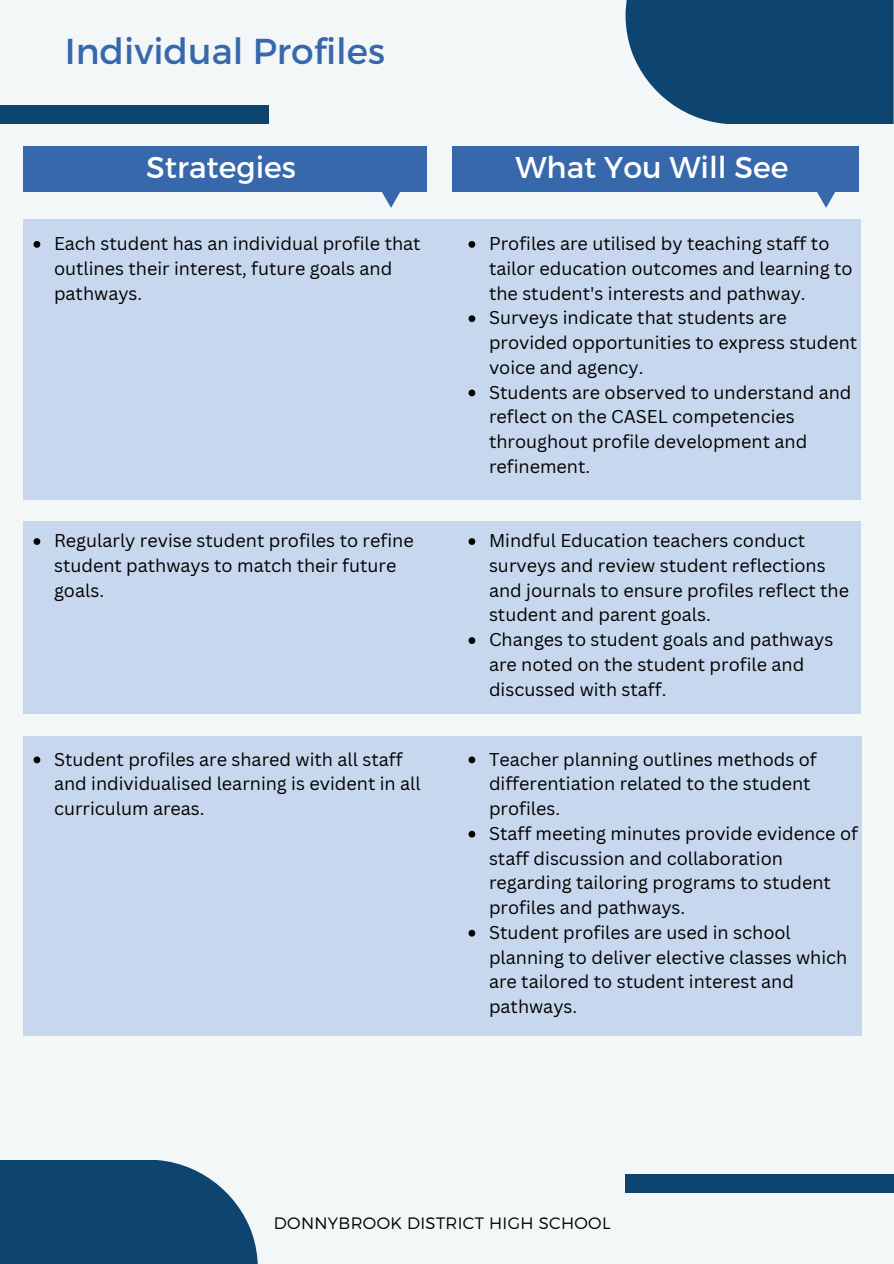
<style>
.page{position:relative;width:894px;height:1264px;background:#fff}
.page>*{position:absolute;margin:0;border:0;box-sizing:border-box;transform-origin:0 0}
.t1{font:36px "Montserrat";color:#3668ab}
.t2{font:30px "Montserrat";color:#fff}
.t3{font:18px/24.8px "Canva Sans";color:#000}
.t4{font:300 16.5px "Montserrat";letter-spacing:.02em;color:#000}
</style>
<div class="page">
<div style="left:0;top:0;width:893px;height:1263px;background:#f3f7f7"></div>
<div style="left:0;top:106px;width:268px;height:18px;background:#0e4570"></div>
<div style="left:625px;top:0;width:268px;height:124px;background:#0e4570"></div>
<div style="left:23px;top:146px;width:403px;height:46px;background:#3668ab"></div>
<svg style="left:382px;top:192px;width:18px;height:16px"></svg>
<div style="left:452px;top:146px;width:407px;height:46px;background:#3668ab"></div>
<svg style="left:817px;top:192px;width:18px;height:16px"></svg>
<div style="left:23px;top:219px;width:837px;height:280px;background:#c7d7ed"></div>
<div style="left:23px;top:521px;width:838px;height:192px;background:#c7d7ed"></div>
<div style="left:23px;top:736px;width:838px;height:299px;background:#c7d7ed"></div>
<svg style="left:468px;top:241px;width:7px;height:7px"></svg>
<svg style="left:468px;top:315px;width:7px;height:7px"></svg>
<svg style="left:468px;top:389px;width:7px;height:7px"></svg>
<svg style="left:468px;top:538px;width:7px;height:7px"></svg>
<svg style="left:468px;top:637px;width:7px;height:7px"></svg>
<svg style="left:468px;top:756px;width:7px;height:7px"></svg>
<svg style="left:468px;top:830px;width:7px;height:7px"></svg>
<svg style="left:468px;top:929px;width:7px;height:7px"></svg>
<div style="left:0;top:1159px;width:258px;height:104px;background:#0e4570"></div>
<svg style="left:34px;top:241px;width:6px;height:7px"></svg>
<svg style="left:34px;top:538px;width:6px;height:7px"></svg>
<svg style="left:34px;top:756px;width:6px;height:7px"></svg>
<div style="left:625px;top:1174px;width:268px;height:18px;background:#0e4570"></div>
<p class="t1" style="left:65px;top:28px;width:321px">Individual Profiles</p>
<p class="t2" style="left:146px;top:148px;width:151px">Strategies</p>
<p class="t2" style="left:515px;top:148px;width:274px">What You Will See</p>
<p class="t3" style="left:54px;top:231px;width:368px">Each student has an individual profile that outlines their interest, future goals and pathways.</p>
<h1 class="t3" style="left:489px;top:231px;width:365px">Profiles are utilised by teaching staff to tailor education outcomes and learning to the student's interests and pathway.</h1>
<h2 class="t3" style="left:489px;top:305px;width:369px">Surveys indicate that students are provided opportunities to express student voice and agency.</h2>
<h2 class="t3" style="left:489px;top:379px;width:364px">Students are observed to understand and reflect on the CASEL competencies throughout profile development and refinement.</h2>
<p class="t3" style="left:54px;top:528px;width:361px">Regularly revise student profiles to refine student pathways to match their future goals.</p>
<p class="t3" style="left:489px;top:528px;width:361px">Mindful Education teachers conduct surveys and review student reflections and journals to ensure profiles reflect the student and parent goals.</p>
<p class="t3" style="left:489px;top:627px;width:345px">Changes to student goals and pathways are noted on the student profile and discussed with staff.</p>
<p class="t3" style="left:54px;top:746px;width:368px">Student profiles are shared with all staff and individualised learning is evident in all curriculum areas.</p>
<p class="t3" style="left:489px;top:746px;width:329px">Teacher planning outlines methods of differentiation related to the student profiles.</p>
<p class="t3" style="left:489px;top:820px;width:370px">Staff meeting minutes provide evidence of staff discussion and collaboration regarding tailoring programs to student profiles and pathways.</p>
<p class="t3" style="left:489px;top:919px;width:360px">Student profiles are used in school planning to deliver elective classes which are tailored to student interest and pathways.</p>
<h3 class="t4" style="left:274px;top:1211px;width:338px">DONNYBROOK DISTRICT HIGH SCHOOL</h3>
</div>
